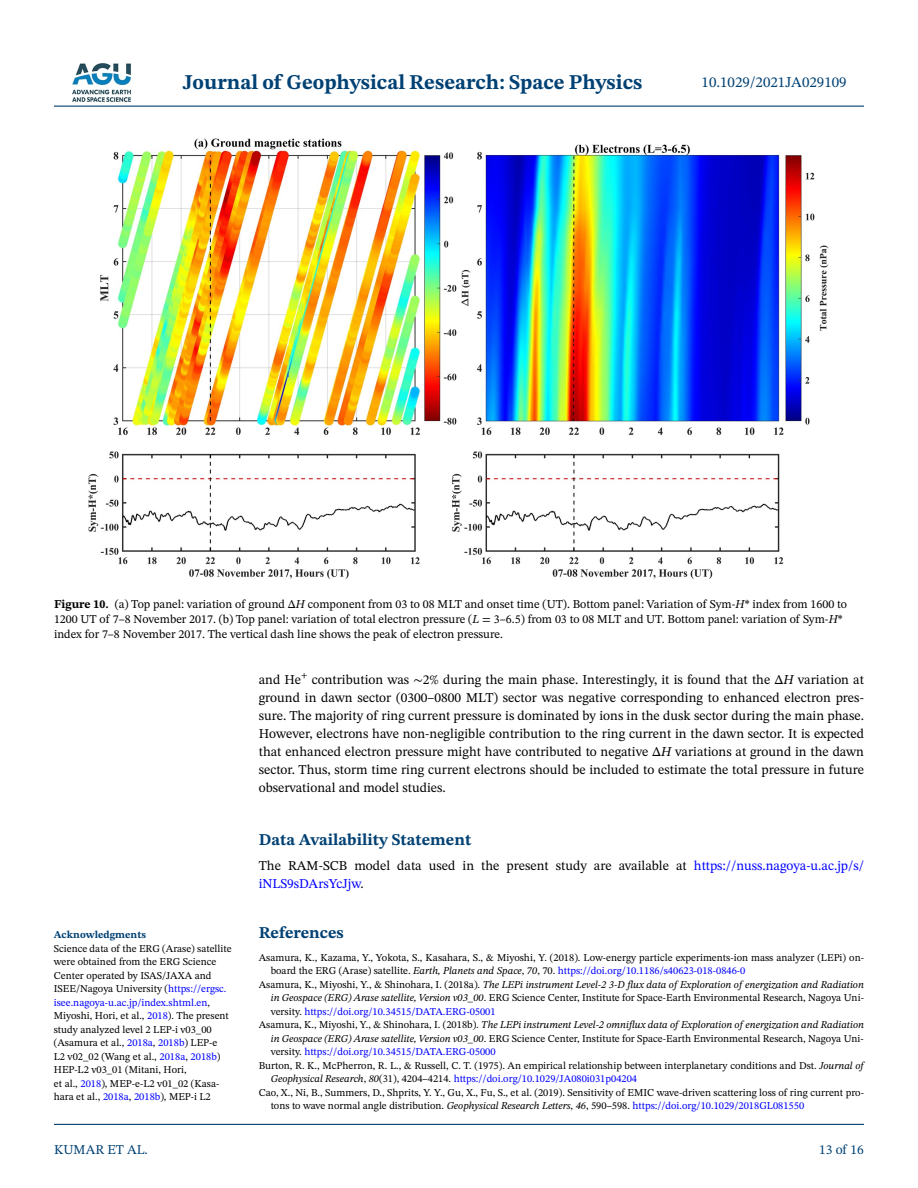
<style>
.page{position:relative;width:918px;height:1188px;background:#fff}
.page>*{position:absolute;margin:0;border:0;box-sizing:border-box;transform-origin:0 0}
.t1{font:700 21px "STIX Two Text";color:#004174}
.t2{font:700 16.5px "STIX Two Text";color:#004174}
.t3{font:15px "STIX Two Text";color:#004174}
.t4{font:13.5px/18px "STIX Two Text";color:#000;text-align:justify}
.t5{font:13.5px "STIX Two Text";color:#004174}
.t6{font:12px/15px "STIX Two Text";color:#000}
.t7{font:10.5px/13.5px "STIX Two Text";color:#000}
.t8{font:10.5px "STIX Two Text";color:#00f}
.t9{font:italic 10.5px "STIX Two Text";color:#000}
.t10{font:700 10.5px "STIX Two Text";color:#004174}
.t11{font:8.7px "STIX Two Text";color:#000}
.s1{font-weight:700}
.s2{font-style:italic}
.s3{color:#00f}
.s4{font-family:"STIX Two Math"}
.s5{color:#000}
.s6{font-style:italic;color:#000}
.s7{font-style:normal}
</style>
<div class="page">
<hr style="left:54px;top:106px;width:810px;height:1px;background:#004174">
<hr style="left:54px;top:1124px;width:810px;height:1px;background:#004174">
<img style="left:72px;top:63px;width:59px;height:39px">
<img style="left:88px;top:138px;width:741px;height:441px">
<h1 class="t1" style="left:183px;top:67px;width:461px">Journal of Geophysical Research: Space Physics</h1>
<h3 class="t3" style="left:702px;top:72px;width:146px">10.1029/2021JA029109</h3>
<p class="t6" style="left:54px;top:597px;width:795px"><span class="s1">Figure 10.</span> (a) Top panel: variation of ground Δ<span class="s2">H</span> component from 03 to 08 MLT and onset time (UT). Bottom panel: Variation of Sym-<span class="s2">H</span>* index from 1600 to<br>1200 UT of 7–8 November 2017. (b) Top panel: variation of total electron pressure (<span class="s2">L</span> = 3–6.5) from 03 to 08 MLT and UT. Bottom panel: variation of Sym-<span class="s2">H</span>* index for 7–8 November 2017. The vertical dash line shows the peak of electron pressure.</p>
<p class="t10" style="left:54px;top:927px;width:94px">Acknowledgments</p>
<p class="t7" style="left:54px;top:941px;width:179px">Science data of the ERG (Arase) satellite were obtained from the ERG Science Center operated by ISAS/JAXA and ISEE/Nagoya University (<span class="s3">https://ergsc. isee.nagoya-u.ac.jp/index.shtml.en</span>, Miyoshi, Hori, et al., <span class="s3">2018</span>). The present study analyzed level 2 LEP-i v03_00 (Asamura et al., <span class="s3">2018a</span>, <span class="s3">2018b</span>) LEP-e<br>L2 v02_02 (Wang et al., <span class="s3">2018a</span>, <span class="s3">2018b</span>)<br>HEP-L2 v03_01 (Mitani, Hori,<br>et al., <span class="s3">2018</span>), MEP-e-L2 v01_02 (Kasa&shy;hara et al., <span class="s3">2018a</span>, <span class="s3">2018b</span>), MEP-i L2</p>
<p class="t5" style="left:54px;top:1140px;width:95px">KUMAR ET AL.</p>
<p class="t4" style="left:259px;top:671px;width:44px">and He</p>
<p class="t11" style="left:301px;top:669px;width:8px">+</p>
<p class="t4" style="left:259px;top:671px;width:607px;text-indent:53px">contribution was <span class="s4">∼</span>2% during the main phase. Interestingly, it is found that the Δ<span class="s2">H</span> variation at ground in dawn sector (0300–0800 MLT) sector was negative corresponding to enhanced electron pres&shy;sure. The majority of ring current pressure is dominated by ions in the dusk sector during the main phase.<br>However, electrons have non-negligible contribution to the ring current in the dawn sector. It is expected that enhanced electron pressure might have contributed to negative Δ<span class="s2">H</span> variations at ground in the dawn sector. Thus, storm time ring current electrons should be included to estimate the total pressure in future observational and model studies.</p>
<h2 class="t2" style="left:259px;top:828px;width:214px">Data Availability Statement</h2>
<p class="t4" style="left:259px;top:857px;width:607px">The RAM-SCB model data used in the present study are available at <span class="s3">https://nuss.nagoya-u.ac.jp/s/ iNLS9sDArsYcJjw</span>.</p>
<h2 class="t2" style="left:259px;top:921px;width:87px">References</h2>
<p class="t7" style="left:259px;top:950px;width:607px">Asamura, K., Kazama, Y., Yokota, S., Kasahara, S., &amp; Miyoshi, Y. (2018). Low-energy particle experiments-ion mass analyzer (LEPi) on-</p>
<p class="t8" style="left:271px;top:963px;width:476px"><span class="s5">board the ERG (Arase) satellite.</span> <span class="s6">Earth, Planets and Space</span><span class="s5">,</span> <span class="s6">70</span><span class="s5">, 70.</span> https://doi.org/10.1186/s40623-018-0846-0</p>
<p class="t9" style="left:259px;top:977px;width:607px"><span class="s7">Asamura, K., Miyoshi, Y., &amp; Shinohara, I. (2018a).</span> The LEPi instrument Level-2 3-D flux data of Exploration of energization and Radiation</p>
<p class="t7" style="left:271px;top:991px;width:595px"><span class="s2">in Geospace (ERG) Arase satellite, Version v03_00</span>. ERG Science Center, Institute for Space-Earth Environmental Research, Nagoya Uni-</p>
<p class="t8" style="left:271px;top:1004px;width:226px"><span class="s5">versity.</span> https://doi.org/10.34515/DATA.ERG-05001</p>
<p class="t9" style="left:259px;top:1017px;width:607px"><span class="s7">Asamura, K., Miyoshi, Y., &amp; Shinohara, I. (2018b).</span> The LEPi instrument Level-2 omniflux data of Exploration of energization and Radiation</p>
<p class="t7" style="left:271px;top:1031px;width:595px"><span class="s2">in Geospace (ERG) Arase satellite, Version v03_00</span>. ERG Science Center, Institute for Space-Earth Environmental Research, Nagoya Uni-</p>
<p class="t8" style="left:271px;top:1044px;width:226px"><span class="s5">versity.</span> https://doi.org/10.34515/DATA.ERG-05000</p>
<p class="t7" style="left:259px;top:1058px;width:606px">Burton, R. K., McPherron, R. L., &amp; Russell, C. T. (1975). An empirical relationship between interplanetary conditions and Dst. <span class="s2">Journal of</span></p>
<p class="t8" style="left:271px;top:1071px;width:368px"><span class="s6">Geophysical Research</span><span class="s5">,</span> <span class="s6">80</span><span class="s5">(31), 4204–4214.</span> https://doi.org/10.1029/JA080i031p04204</p>
<p class="t7" style="left:259px;top:1085px;width:607px">Cao, X., Ni, B., Summers, D., Shprits, Y. Y., Gu, X., Fu, S., et al. (2019). Sensitivity of EMIC wave-driven scattering loss of ring current pro-</p>
<p class="t7" style="left:271px;top:1099px;width:535px">tons to wave normal angle distribution. <span class="s2">Geophysical Research Letters</span>, <span class="s2">46</span>, 590–598. <span class="s3">https://doi.org/10.1029/2018GL081550</span></p>
<p class="t5" style="left:819px;top:1140px;width:46px">13 of 16</p>
</div>
